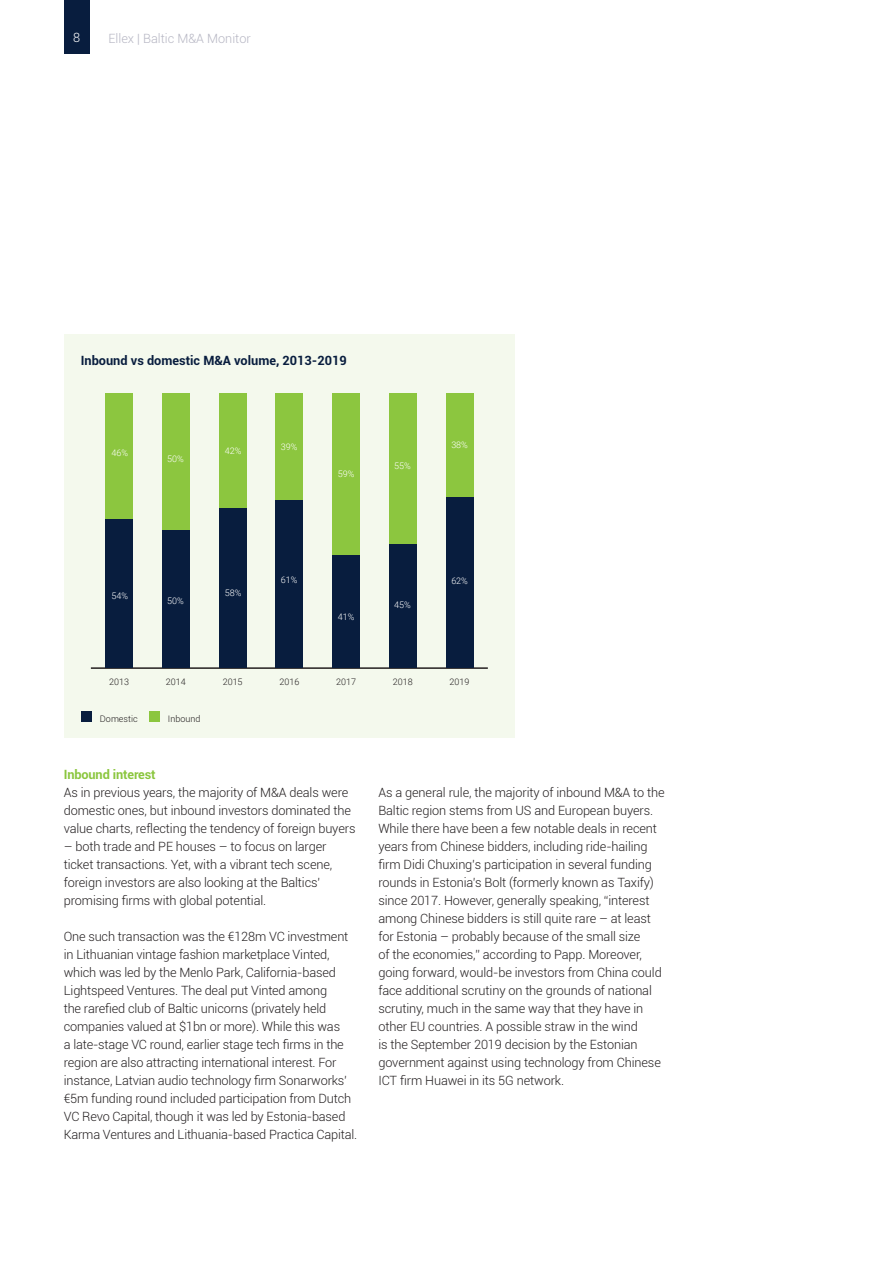
<style>
.page{position:relative;width:893px;height:1263px;background:#fff}
.page>*{position:absolute;margin:0;border:0;box-sizing:border-box;transform-origin:0 0}
.t1{font:300 12.75px/18px "Roboto";letter-spacing:-.01em;color:#231f20}
.t2{font:700 12.75px "Roboto";color:#081d3e}
.t3{font:300 12.75px "Roboto";color:#b6b6c3}
.t4{font:700 12.75px "Roboto";letter-spacing:-.01em;color:#8bc63e}
.t5{font:300 12.75px "Roboto";color:#fff}
.t6{font:300 9px "Roboto";color:#231f20}
.t7{font:300 9px "Roboto";color:#fff}
</style>
<div class="page">
<div style="left:64px;top:0;width:25px;height:54px;background:#081d3e"></div>
<div style="left:64px;top:334px;width:450px;height:404px;background:#f4f9ed"></div>
<hr style="left:91px;top:667px;width:397px;height:2px;background:#231f20">
<div style="left:105px;top:393px;width:28px;height:127px;background:#8cc63f"></div>
<div style="left:162px;top:393px;width:28px;height:138px;background:#8cc63f"></div>
<div style="left:219px;top:393px;width:28px;height:116px;background:#8cc63f"></div>
<div style="left:275px;top:393px;width:28px;height:108px;background:#8cc63f"></div>
<div style="left:332px;top:393px;width:28px;height:162px;background:#8cc63f"></div>
<div style="left:389px;top:393px;width:28px;height:151px;background:#8cc63f"></div>
<div style="left:446px;top:393px;width:27px;height:105px;background:#8cc63f"></div>
<div style="left:105px;top:520px;width:28px;height:148px;background:#081d3e"></div>
<div style="left:162px;top:531px;width:28px;height:137px;background:#081d3e"></div>
<div style="left:219px;top:509px;width:28px;height:159px;background:#081d3e"></div>
<div style="left:275px;top:501px;width:28px;height:167px;background:#081d3e"></div>
<div style="left:332px;top:555px;width:28px;height:113px;background:#081d3e"></div>
<div style="left:389px;top:544px;width:28px;height:124px;background:#081d3e"></div>
<div style="left:446px;top:498px;width:27px;height:170px;background:#081d3e"></div>
<div style="left:81px;top:711px;width:10px;height:10px;background:#081d3e"></div>
<div style="left:149px;top:711px;width:10px;height:10px;background:#8bc63e"></div>
<p class="t5" style="left:73px;top:29px;width:9px">8</p>
<p class="t3" style="left:109px;top:29px;width:144px">Ellex | Baltic M&amp;A Monitor</p>
<p class="t2" style="left:81px;top:351px;width:267px">Inbound vs domestic M&amp;A volume, 2013-2019</p>
<p class="t7" style="left:111px;top:446px;width:18px">46%</p>
<p class="t7" style="left:167px;top:452px;width:18px">50%</p>
<p class="t7" style="left:111px;top:590px;width:18px">54%</p>
<p class="t7" style="left:167px;top:594px;width:18px">50%</p>
<p class="t7" style="left:225px;top:445px;width:18px">42%</p>
<p class="t7" style="left:281px;top:440px;width:18px">39%</p>
<p class="t7" style="left:225px;top:587px;width:18px">58%</p>
<p class="t7" style="left:281px;top:573px;width:18px">61%</p>
<p class="t7" style="left:338px;top:467px;width:18px">59%</p>
<p class="t7" style="left:338px;top:611px;width:18px">41%</p>
<p class="t7" style="left:394px;top:460px;width:18px">55%</p>
<p class="t7" style="left:394px;top:599px;width:18px">45%</p>
<p class="t7" style="left:451px;top:439px;width:18px">38%</p>
<p class="t7" style="left:451px;top:575px;width:18px">62%</p>
<p class="t6" style="left:109px;top:675px;width:21px">2013</p>
<p class="t6" style="left:166px;top:675px;width:21px">2014</p>
<p class="t6" style="left:223px;top:675px;width:21px">2015</p>
<p class="t6" style="left:279px;top:675px;width:21px">2016</p>
<p class="t6" style="left:336px;top:675px;width:21px">2017</p>
<p class="t6" style="left:393px;top:675px;width:21px">2018</p>
<p class="t6" style="left:449px;top:675px;width:21px">2019</p>
<p class="t6" style="left:100px;top:712px;width:39px">Domestic</p>
<p class="t6" style="left:168px;top:712px;width:34px">Inbound</p>
<p class="t4" style="left:64px;top:765px;width:93px">Inbound interest</p>
<p class="t1" style="left:64px;top:783px;width:293px">As in previous years, the majority of M&amp;A deals were domestic ones, but inbound investors dominated the value charts, reflecting the tendency of foreign buyers</p>
<p class="t1" style="left:64px;top:837px;width:270px">– both trade and PE houses – to focus on larger ticket transactions. Yet, with a vibrant tech scene, foreign investors are also looking at the Baltics' promising firms with global potential.</p>
<p class="t1" style="left:64px;top:927px;width:295px">One such transaction was the €128m VC investment in Lithuanian vintage fashion marketplace Vinted, which was led by the Menlo Park, California-based Lightspeed Ventures. The deal put Vinted among<br>the rarefied club of Baltic unicorns (privately held companies valued at $1bn or more). While this was<br>a late-stage VC round, earlier stage tech firms in the region are also attracting international interest. For instance, Latvian audio technology firm Sonarworks’ €5m funding round included participation from Dutch VC Revo Capital, though it was led by Estonia-based Karma Ventures and Lithuania-based Practica Capital.</p>
<p class="t1" style="left:378px;top:783px;width:288px">As a general rule, the majority of inbound M&amp;A to the Baltic region stems from US and European buyers.<br>While there have been a few notable deals in recent years from Chinese bidders, including ride-hailing firm Didi Chuxing’s participation in several funding rounds in Estonia’s Bolt (formerly known as Taxify) since 2017. However, generally speaking, “interest among Chinese bidders is still quite rare – at least for Estonia – probably because of the small size<br>of the economies,” according to Papp. Moreover, going forward, would-be investors from China could face additional scrutiny on the grounds of national scrutiny, much in the same way that they have in other EU countries. A possible straw in the wind<br>is the September 2019 decision by the Estonian government against using technology from Chinese ICT firm Huawei in its 5G network.</p>
</div>
